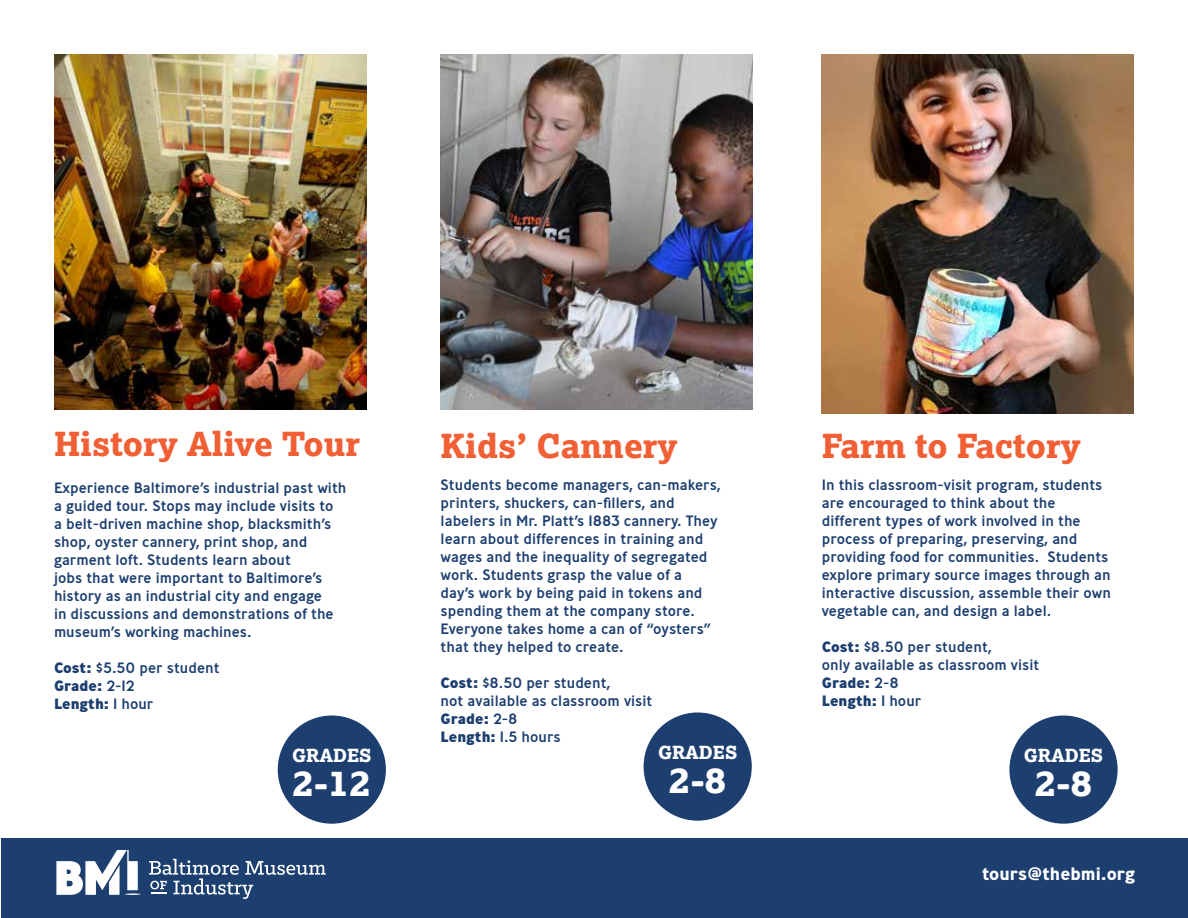
<style>
.page{position:relative;width:1188px;height:918px;background:#fff}
.page>*{position:absolute;margin:0;border:0;box-sizing:border-box;transform-origin:0 0}
.t1{font:800 36px "Lexia";color:#fff}
.t2{font:800 33px "Lexia";color:#f15f35}
.t3{font:800 18px "Lexia";color:#fff}
.t4{font:700 18px "Ministry";color:#fff}
.t5{font:500 15px/18px "Ministry";color:#1d3f70}
.s1{font-weight:800}
</style>
<div class="page">
<img style="left:441px;top:54px;width:312px;height:355px">
<img style="left:54px;top:54px;width:312px;height:355px">
<div style="left:278px;top:716px;width:108px;height:108px;background:#1d3f70;border-radius:50%"></div>
<div style="left:644px;top:712px;width:108px;height:109px;background:#1d3f70;border-radius:50%"></div>
<img style="left:822px;top:54px;width:312px;height:360px">
<div style="left:1009px;top:716px;width:109px;height:108px;background:#1d3f70;border-radius:50%"></div>
<div style="left:1px;top:839px;width:1187px;height:79px;background:#1d3f70"></div>
<svg style="left:56px;top:850px;width:85px;height:45px"></svg>
<svg style="left:149px;top:859px;width:177px;height:40px"></svg>
<h2 class="t2" style="left:54px;top:423px;width:308px">History Alive Tour</h2>
<h2 class="t2" style="left:441px;top:425px;width:238px">Kids’ Cannery</h2>
<p class="t5" style="left:54px;top:478px;width:294px">Experience Baltimore’s industrial past with a guided tour. Stops may include visits to<br>a belt-driven machine shop, blacksmith’s shop, oyster cannery, print shop, and garment loft. Students learn about<br>jobs that were important to Baltimore’s history as an industrial city and engage<br>in discussions and demonstrations of the museum’s working machines.</p>
<p class="t5" style="left:54px;top:658px;width:167px"><span class="s1">Cost:</span> $5.50 per student<br><span class="s1">Grade:</span> 2-12<br><span class="s1">Length:</span> 1 hour</p>
<p class="t3" style="left:292px;top:744px;width:81px">GRADES</p>
<h1 class="t1" style="left:293px;top:760px;width:79px">2-12</h1>
<p class="t5" style="left:441px;top:475px;width:282px">Students become managers, can-makers, printers, shuckers, can-fillers, and labelers in Mr. Platt’s 1883 cannery. They learn about differences in training and wages and the inequality of segregated work. Students grasp the value of a<br>day’s work by being paid in tokens and spending them at the company store.<br>Everyone takes home a can of “oysters” that they helped to create.</p>
<p class="t5" style="left:441px;top:673px;width:213px"><span class="s1">Cost:</span> $8.50 per student,<br>not available as classroom visit<br><span class="s1">Grade:</span> 2-8<br><span class="s1">Length:</span> 1.5 hours</p>
<p class="t3" style="left:658px;top:741px;width:81px">GRADES</p>
<h1 class="t1" style="left:669px;top:757px;width:58px">2-8</h1>
<h2 class="t2" style="left:822px;top:425px;width:260px">Farm to Factory</h2>
<p class="t5" style="left:822px;top:475px;width:291px">In this classroom-visit program, students are encouraged to think about the different types of work involved in the process of preparing, preserving, and providing food for communities. Students explore primary source images through an interactive discussion, assemble their own vegetable can, and design a label.</p>
<p class="t5" style="left:822px;top:637px;width:219px"><span class="s1">Cost:</span> $8.50 per student,<br>only available as classroom visit<br><span class="s1">Grade:</span> 2-8<br><span class="s1">Length:</span> 1 hour</p>
<p class="t3" style="left:1024px;top:744px;width:81px">GRADES</p>
<h1 class="t1" style="left:1035px;top:760px;width:58px">2-8</h1>
<p class="t4" style="left:982px;top:862px;width:155px">tours@thebmi.org</p>
</div>
